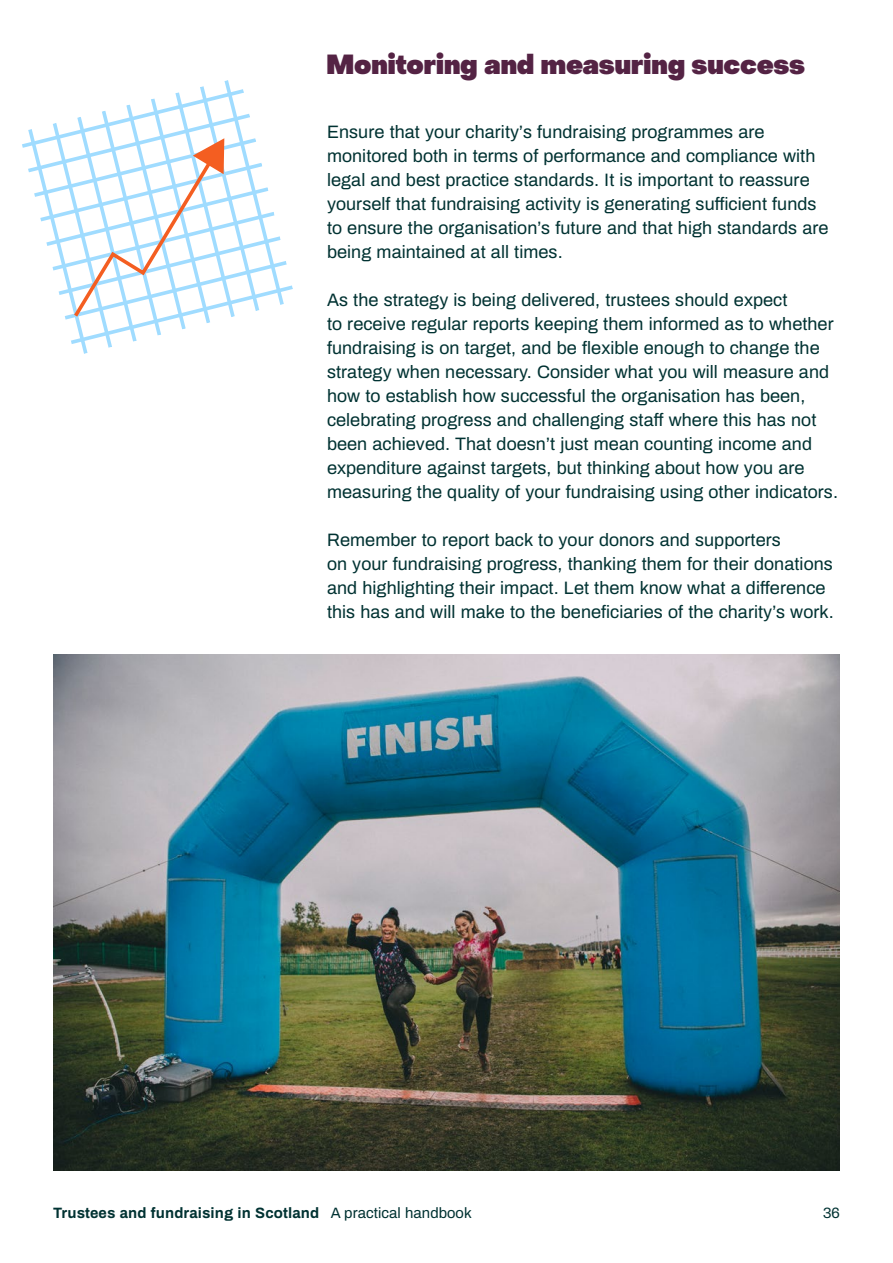
<style>
.page{position:relative;width:893px;height:1263px;background:#fff}
.page>*{position:absolute;margin:0;border:0;box-sizing:border-box;transform-origin:0 0}
.t1{font:900 27px "Object Sans";letter-spacing:.005em;color:#542344}
.t2{font:18px/24px "Archivo";letter-spacing:.005em;color:#003232}
.t3{font:700 15px "Archivo";letter-spacing:.005em;color:#003232}
.t4{font:15px "Archivo";color:#003232}
.s1{font-weight:400}
</style>
<div class="page">
<svg style="left:22px;top:80px;width:271px;height:274px"></svg>
<img style="left:53px;top:654px;width:787px;height:516px">
<h1 class="t1" style="left:327px;top:48px;width:480px">Monitoring and measuring success</h1>
<p class="t2" style="left:327px;top:119px;width:503px">Ensure that your charity’s fundraising programmes are monitored both in terms of performance and compliance with legal and best practice standards. It is important to reassure yourself that fundraising activity is generating sufficient funds to ensure the organisation’s future and that high standards are being maintained at all times.</p>
<p class="t2" style="left:327px;top:287px;width:512px">As the strategy is being delivered, trustees should expect<br>to receive regular reports keeping them informed as to whether fundraising is on target, and be flexible enough to change the strategy when necessary. Consider what you will measure and how to establish how successful the organisation has been, celebrating progress and challenging staff where this has not been achieved. That doesn’t just mean counting income and expenditure against targets, but thinking about how you are measuring the quality of your fundraising using other indicators.</p>
<p class="t2" style="left:327px;top:527px;width:508px">Remember to report back to your donors and supporters<br>on your fundraising progress, thanking them for their donations and highlighting their impact. Let them know what a difference this has and will make to the beneficiaries of the charity’s work.</p>
<p class="t3" style="left:53px;top:1202px;width:420px">Trustees and fundraising in Scotland <span class="s1">A practical handbook</span></p>
<p class="t4" style="left:823px;top:1202px;width:18px">36</p>
</div>
